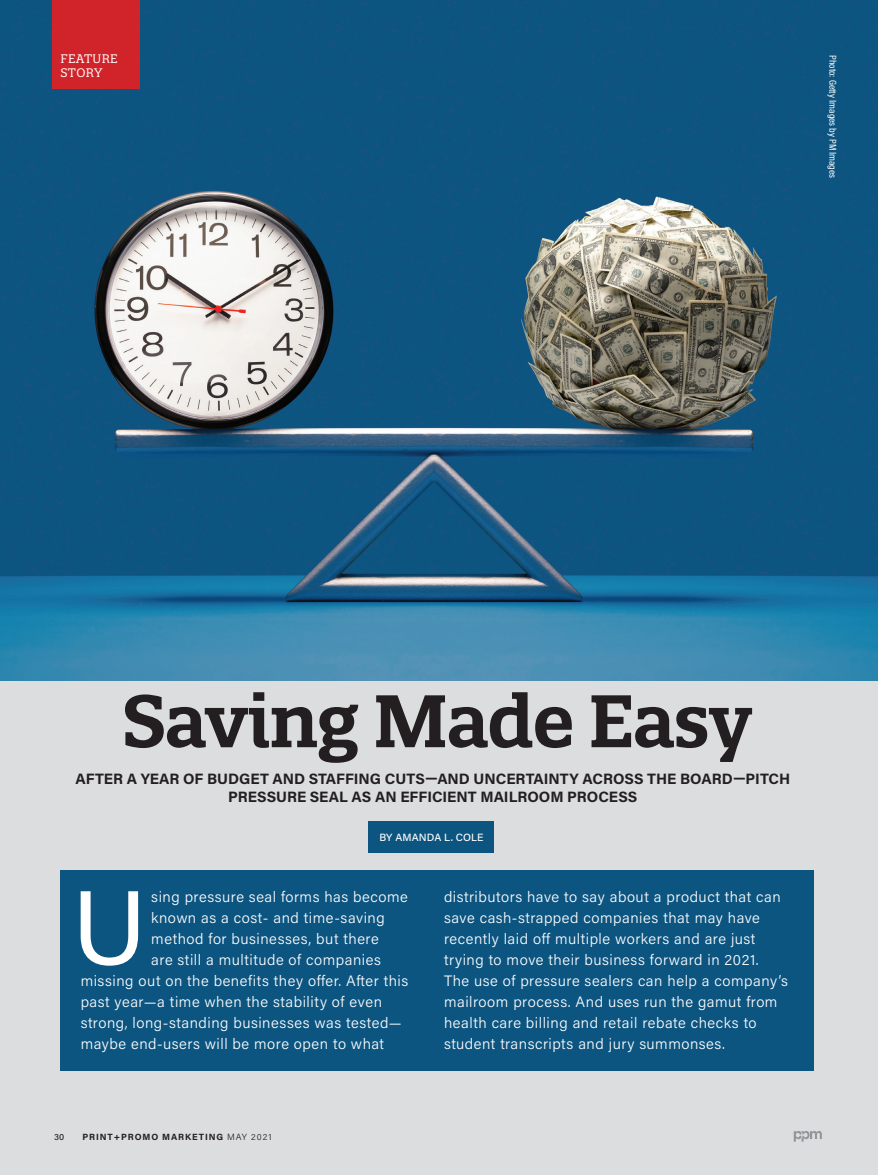
<style>
.page{position:relative;width:878px;height:1175px;background:#fff}
.page>*{position:absolute;margin:0;border:0;box-sizing:border-box;transform-origin:0 0}
.t1{font:105.45px "Acumin Pro";color:#fff}
.t2{font:600 72px "Quatro Slab";letter-spacing:-.02em;color:#231f20}
.t3{font:300 15px/21px "Acumin Pro";letter-spacing:.035em;color:#fff}
.t4{font:700 15px/18px "Acumin Pro";color:#231f20;text-align:center}
.t5{font:12px/13.5px "Quatro Slab";letter-spacing:.03em;color:#fff}
.t6{font:500 10.5px "Acumin Pro";letter-spacing:.01em;color:#fff}
.t7{font:10.05px "Acumin Pro Cond";color:#fff;scale:1.05 1}
.t8{font:700 9px "Acumin Pro";letter-spacing:.1em;color:#231f20}
.t9{font:500 9px "Acumin Pro";color:#231f20}
.s1{font-weight:300}
</style>
<div class="page">
<div style="left:0;top:0;width:878px;height:1174px;background:#dcdddf"></div>
<img style="left:0;top:0;width:878px;height:680px">
<svg style="left:793px;top:1131px;width:28px;height:10px"></svg>
<div style="left:52px;top:0;width:88px;height:89px;background:#d1232a"></div>
<div style="left:60px;top:870px;width:754px;height:201px;background:#0d5581"></div>
<div style="left:368px;top:821px;width:126px;height:31px;background:#0d5581"></div>
<p class="t5" style="left:60px;top:52px;width:59px">FEATURE<br>STORY</p>
<p class="t7" style="left:839px;top:55px;width:119px;rotate:90deg">Photo: Getty Images by PM Images</p>
<h2 class="t2" style="left:122px;top:675px;width:632px">Saving Made Easy</h2>
<p class="t4" style="left:75px;top:769px;width:716px">AFTER A YEAR OF BUDGET AND STAFFING CUTS—AND UNCERTAINTY ACROSS THE BOARD—PITCH<br>PRESSURE SEAL AS AN EFFICIENT MAILROOM PROCESS</p>
<p class="t6" style="left:379px;top:829px;width:106px">BY AMANDA L. COLE</p>
<h1 class="t1" style="left:72px;top:854px;width:77px">U</h1>
<p class="t3" style="left:151px;top:885px;width:258px">sing pressure seal forms has become</p>
<p class="t3" style="left:151px;top:906px;width:235px">known as a cost- and time-saving</p>
<p class="t3" style="left:151px;top:927px;width:229px">method for businesses, but there</p>
<p class="t3" style="left:151px;top:948px;width:231px">are still a multitude of companies</p>
<p class="t3" style="left:81px;top:969px;width:329px">missing out on the benefits they offer. After this</p>
<p class="t3" style="left:81px;top:990px;width:303px">past year—a time when the stability of even</p>
<p class="t3" style="left:81px;top:1011px;width:322px">strong, long-standing businesses was tested—</p>
<p class="t3" style="left:81px;top:1032px;width:305px">maybe end-users will be more open to what</p>
<p class="t9" style="left:54px;top:1130px;width:12px">30</p>
<p class="t8" style="left:83px;top:1130px;width:190px">PRINT+PROMO MARKETING <span class="s1">MAY 2021</span></p>
<p class="t3" style="left:444px;top:885px;width:345px">distributors have to say about a product that can save cash-strapped companies that may have recently laid off multiple workers and are just trying to move their business forward in 2021.<br>The use of pressure sealers can help a company’s mailroom process. And uses run the gamut from health care billing and retail rebate checks to student transcripts and jury summonses.</p>
</div>
